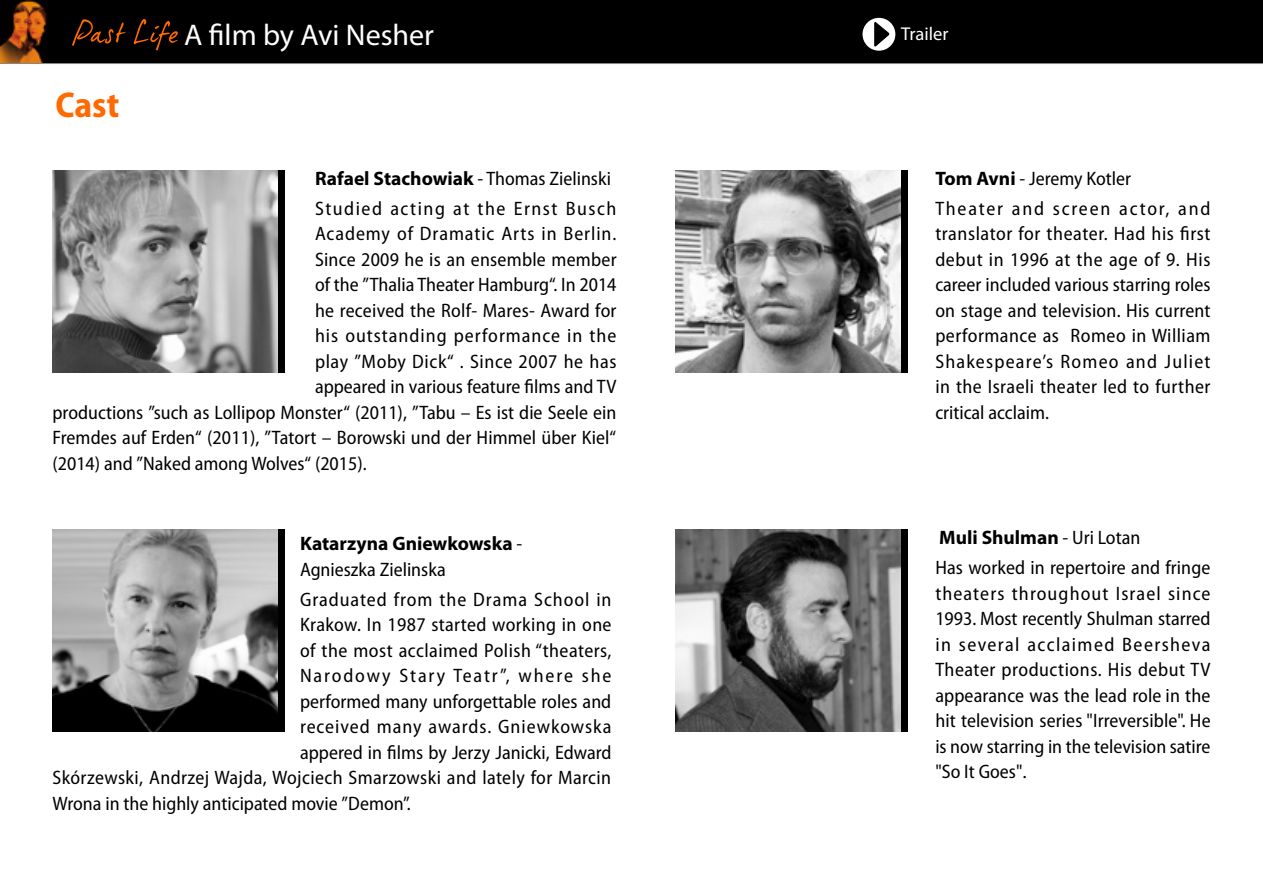
<style>
.page{position:relative;width:1263px;height:893px;background:#fff}
.page>*{position:absolute;margin:0;border:0;box-sizing:border-box;transform-origin:0 0}
.t1{font:700 semi-condensed 36px "Myriad Pro";color:#ff6900}
.t2{font:30px "Myriad Pro";color:#fff}
.t3{font:semi-condensed 19.5px/25.5px "Myriad Pro";letter-spacing:.01em;color:#000;text-align:right}
.t4{font:semi-condensed 19.5px "Myriad Pro";letter-spacing:.05em;color:#000}
.t5{font:semi-condensed 19.5px/30px "Myriad Pro";letter-spacing:.08em;color:#000}
.t6{font:semi-condensed 19.5px/30px "Myriad Pro";letter-spacing:.085em;color:#000}
.t7{font:700 19.5px/25.5px "Myriad Pro";color:#000}
.t8{font:semi-condensed 19.5px "Myriad Pro";letter-spacing:.03em;color:#000}
.t9{font:semi-condensed 19.5px "Myriad Pro";letter-spacing:.095em;color:#000}
.t10{font:18.6px "Myriad Pro";color:#fff}
.s1{font-weight:700;font-stretch:normal}
.s2{font-weight:400;font-stretch:semi-condensed}
.s3{font-family:"Adobe Hebrew";font-stretch:normal}
</style>
<div class="page">
<svg style="left:52px;top:530px;width:233px;height:202px;background:#838383"></svg>
<svg style="left:675px;top:530px;width:233px;height:202px;background:#6c6c6c"></svg>
<svg style="left:675px;top:170px;width:233px;height:202px;background:#8f8f8f"></svg>
<svg style="left:52px;top:170px;width:233px;height:202px;background:#919191"></svg>
<div style="left:0;top:0;width:1263px;height:64px;background:#000"></div>
<svg style="left:72px;top:19px;width:54px;height:27px"></svg>
<svg style="left:134px;top:19px;width:44px;height:31px"></svg>
<div style="left:862px;top:18px;width:33px;height:33px;background:#fff;border-radius:50%"></div>
<svg style="left:874px;top:22px;width:15px;height:25px"></svg>
<h1 class="t1" style="left:55px;top:82px;width:65px">Cast</h1>
<h2 class="t2" style="left:184px;top:16px;width:251px">A film by Avi Nesher</h2>
<p class="t5" style="left:315px;top:163px;width:303px"><span class="s1">Rafael Stachowiak</span> - Thomas Zielinski<br>Studied acting at the Ernst Busch</p>
<p class="t4" style="left:315px;top:222px;width:303px">Academy of Dramatic Arts in Berlin.</p>
<p class="t3" style="left:315px;top:246px;width:303px">Since 2009 he is an ensemble member</p>
<p class="t3" style="left:315px;top:272px;width:303px">of the ”ThaliaTheater Hamburg I n.“ 2014</p>
<p class="t3" style="left:315px;top:297px;width:303px">he received the Rolf- Mares- Award for</p>
<p class="t4" style="left:315px;top:324px;width:303px">his outstanding performance in the</p>
<p class="t8" style="left:315px;top:349px;width:303px">play ”Moby Dick“ . Since 2007 he has</p>
<p class="t3" style="left:315px;top:374px;width:303px">appeared in various feature films and TV</p>
<p class="t3" style="left:52px;top:399px;width:565px">productions ”such as Lollipop Monster“ (2011 ”, ) Tabu – Es ist die Seele ein</p>
<p class="t3" style="left:52px;top:425px;width:565px">Fremdes auf Erden“ (2011 ”, ) Tatort – Borowski und der Himmel über Kiel”</p>
<p class="t3" style="left:52px;top:450px;width:316px">(2014) and ”Naked among Wolves )” 2015 .(</p>
<p class="t7" style="left:300px;top:530px;width:224px">Katarzyna Gniewkowska <span class="s2">-<br>Agnieszka Zielinska</span></p>
<p class="t3" style="left:300px;top:586px;width:313px">Graduated from the Drama School in<br>Krakow In. 1987 started working in one of the most acclaimed Polish “theaters, she</p>
<p class="t9" style="left:300px;top:664px;width:92px">Narodowy</p>
<p class="t3" style="left:300px;top:688px;width:313px">performed many unforgettable roles and</p>
<p class="t4" style="left:300px;top:715px;width:313px">received many awards. Gniewkowska</p>
<p class="t3" style="left:300px;top:739px;width:313px">appered in films by Jerzy Janicki, Edward</p>
<p class="t3" style="left:52px;top:765px;width:560px">Skórzewski, Andrzej Wajda, Wojciech Smarzowski and lately for Marcin</p>
<p class="t3" style="left:52px;top:790px;width:360px">Wrona in the highly anticipated movie ”Demon .“</p>
<p class="t3" style="left:519px;top:663px;width:56px">where</p>
<p class="t9" style="left:399px;top:664px;width:112px">Stary Teatr ,”</p>
<p class="t10" style="left:901px;top:22px;width:49px">Trailer</p>
<p class="t6" style="left:935px;top:163px;width:277px"><span class="s1">Tom Avni</span> - Jeremy Kotler<br>Theater and screen actor, and</p>
<p class="t3" style="left:935px;top:221px;width:277px">translator for theater. Had his first debut in 1996 at the age of 9. His career included various starring roles on stage and television. His current<br>Romeo in William</p>
<p class="t3" style="left:935px;top:323px;width:277px;text-align:left">performance as<br>Shakespeare s’ Romeo and Juliet in the Israeli theater led to further critical acclaim.</p>
<p class="t3" style="left:935px;top:522px;width:277px;line-height:30px;text-align:left"><span class="s1">Muli Shulman</span> - Uri Lotan<br>Has worked in repertoire and fringe</p>
<p class="t3" style="left:935px;top:580px;width:277px;text-align:justify">theaters throughout Israel since 1993. Most recently Shulman starred in several acclaimed Beersheva Theater productions. His debut TV appearance was the lead role in the hit television series "Irreversible ." He is now starring in the television satire "So It Goes <span class="s3">.</span>"</p>
</div>
